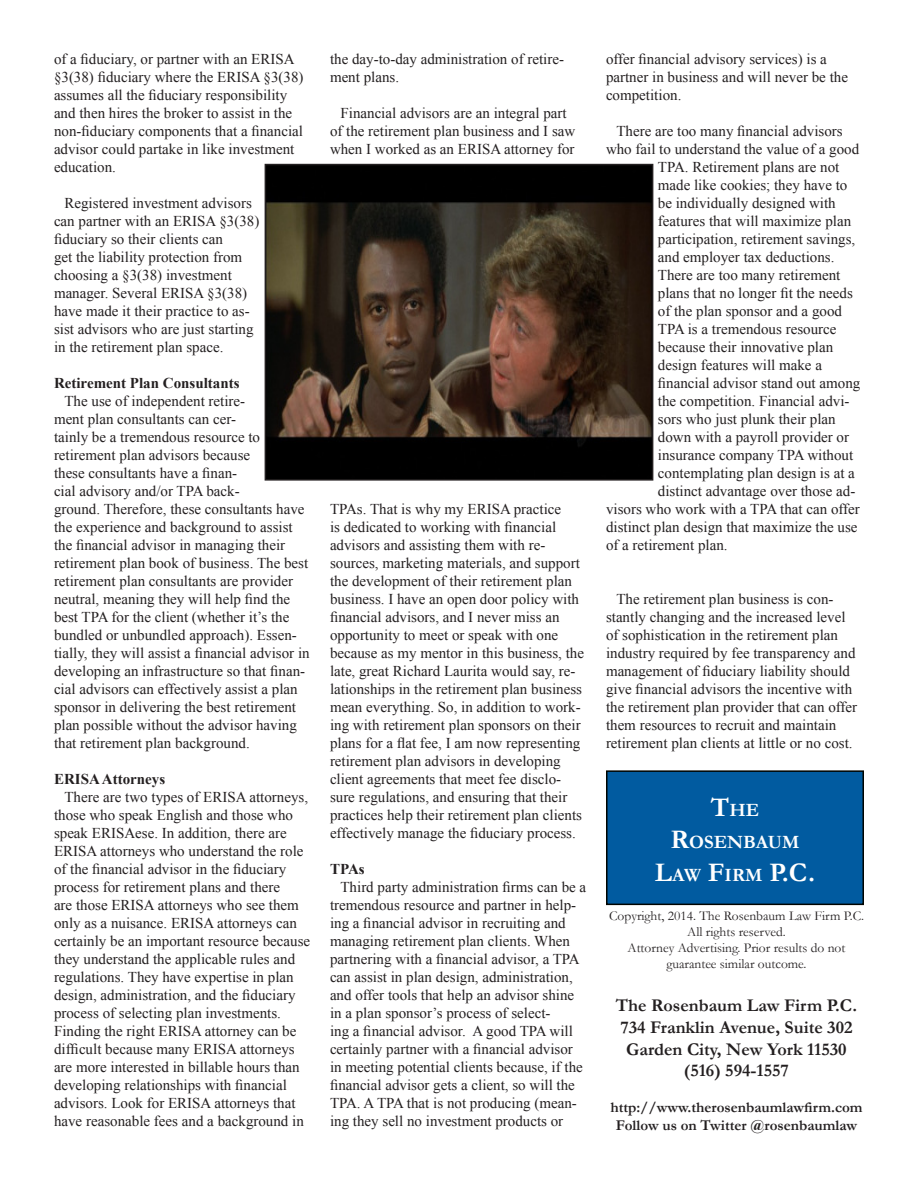
<style>
.page{position:relative;width:918px;height:1188px;background:#fff}
.page>*{position:absolute;margin:0;border:0;box-sizing:border-box;transform-origin:0 0}
.t1{font:700 27px "Garamond";color:#fff}
.t2{font:700 18.9px "Garamond";color:#fff}
.t3{font:700 18px "Garamond";color:#231f20}
.t4{font:15px/18px "Times New Roman";color:#231f20}
.t5{font:700 15px "Garamond";color:#231f20}
.t6{font:700 15px "Times New Roman";color:#231f20}
.t7{font:13.5px/16.2px "Garamond";color:#231f20;text-align:center}
.s1{font-size:27px}
.s2{font-size:18.9px}
</style>
<div class="page">
<div style="left:607px;top:771px;width:256px;height:133px;background:#015ba0"></div>
<div style="left:606px;top:770px;width:258px;height:135px;border:2px solid #000400"></div>
<img style="left:268px;top:167px;width:382px;height:311px">
<div style="left:265px;top:164px;width:388px;height:317px;border:2px solid #231f20"></div>
<p class="t4" style="left:54px;top:50px;width:251px">of a fiduciary, or partner with an ERISA §3(38) fiduciary where the ERISA §3(38) assumes all the fiduciary responsibility and then hires the broker to assist in the non-fiduciary components that a financial advisor could partake in like investment education.</p>
<p class="t4" style="left:54px;top:194px;width:207px;text-indent:10px">Registered investment advisors can partner with an ERISA §3(38) fiduciary so their clients can<br>get the liability protection from choosing a §3(38) investment manager. Several ERISA §3(38) have made it their practice to as&shy;sist advisors who are just starting in the retirement plan space.</p>
<p class="t6" style="left:54px;top:373px;width:187px">Retirement Plan Consultants</p>
<p class="t4" style="left:54px;top:392px;width:257px;text-indent:10px">The use of independent retire-<br>ment plan consultants can cer-<br>tainly be a tremendous resource to retirement plan advisors because<br>these consultants have a finan-<br>cial advisory and/or TPA back-<br>ground. Therefore, these consultants have the experience and background to assist the financial advisor in managing their retirement plan book of business. The best retirement plan consultants are provider neutral, meaning they will help find the best TPA for the client (whether it’s the bundled or unbundled approach). Essen&shy;tially, they will assist a financial advisor in developing an infrastructure so that finan&shy;cial advisors can effectively assist a plan sponsor in delivering the best retirement plan possible without the advisor having that retirement plan background.</p>
<p class="t6" style="left:54px;top:769px;width:113px">ERISA Attorneys</p>
<p class="t4" style="left:54px;top:788px;width:258px;text-indent:10px">There are two types of ERISA attorneys, those who speak English and those who speak ERISAese. In addition, there are ERISA attorneys who understand the role of the financial advisor in the fiduciary process for retirement plans and there<br>are those ERISA attorneys who see them only as a nuisance. ERISA attorneys can certainly be an important resource because they understand the applicable rules and regulations. They have expertise in plan design, administration, and the fiduciary process of selecting plan investments.<br>Finding the right ERISA attorney can be difficult because many ERISA attorneys are more interested in billable hours than developing relationships with financial advisors. Look for ERISA attorneys that have reasonable fees and a background in</p>
<p class="t4" style="left:330px;top:50px;width:236px">the day-to-day administration of retire&shy;ment plans.</p>
<p class="t4" style="left:330px;top:104px;width:247px;text-align:center">Financial advisors are an integral part<br>of the retirement plan business and I saw when I worked as an ERISA attorney for</p>
<p class="t4" style="left:330px;top:500px;width:256px">TPAs. That is why my ERISA practice<br>is dedicated to working with financial advisors and assisting them with re&shy;sources, marketing materials, and support the development of their retirement plan business. I have an open door policy with financial advisors, and I never miss an opportunity to meet or speak with one because as my mentor in this business, the late, great Richard Laurita would say, re&shy;lationships in the retirement plan business mean everything. So, in addition to work&shy;ing with retirement plan sponsors on their plans for a flat fee, I am now representing retirement plan advisors in developing client agreements that meet fee disclo&shy;sure regulations, and ensuring that their practices help their retirement plan clients effectively manage the fiduciary process.</p>
<p class="t6" style="left:330px;top:859px;width:36px">TPAs</p>
<p class="t4" style="left:330px;top:878px;width:258px;text-indent:10px">Third party administration firms can be a tremendous resource and partner in help&shy;ing a financial advisor in recruiting and managing retirement plan clients. When partnering with a financial advisor, a TPA can assist in plan design, administration, and offer tools that help an advisor shine in a plan sponsor’s process of select-<br>ing a financial advisor. A good TPA will certainly partner with a financial advisor in meeting potential clients because, if the financial advisor gets a client, so will the TPA. A TPA that is not producing (mean&shy;ing they sell no investment products or</p>
<p class="t4" style="left:606px;top:50px;width:244px">offer financial advisory services) is a partner in business and will never be the competition.</p>
<p class="t4" style="left:616px;top:122px;width:228px">There are too many financial advisors</p>
<p class="t4" style="left:606px;top:140px;width:255px">who fail to understand the value of a good</p>
<p class="t4" style="left:658px;top:158px;width:183px">TPA. Retirement plans are not</p>
<p class="t4" style="left:658px;top:176px;width:191px">made like cookies; they have to</p>
<p class="t4" style="left:658px;top:194px;width:179px">be individually designed with</p>
<p class="t4" style="left:658px;top:212px;width:195px">features that will maximize plan</p>
<p class="t4" style="left:658px;top:230px;width:199px">participation, retirement savings,</p>
<p class="t4" style="left:658px;top:248px;width:178px">and employer tax deductions.</p>
<p class="t4" style="left:658px;top:266px;width:184px">There are too many retirement</p>
<p class="t4" style="left:658px;top:284px;width:196px">plans that no longer fit the needs</p>
<p class="t4" style="left:658px;top:302px;width:186px">of the plan sponsor and a good</p>
<p class="t4" style="left:658px;top:320px;width:180px">TPA is a tremendous resource</p>
<p class="t4" style="left:658px;top:338px;width:177px">because their innovative plan</p>
<p class="t4" style="left:658px;top:356px;width:166px">design features will make a</p>
<p class="t4" style="left:658px;top:374px;width:204px">financial advisor stand out among</p>
<p class="t4" style="left:658px;top:392px;width:193px">the competition. Financial advi-</p>
<p class="t4" style="left:658px;top:410px;width:179px">sors who just plunk their plan</p>
<p class="t4" style="left:658px;top:428px;width:193px">down with a payroll provider or</p>
<p class="t4" style="left:658px;top:446px;width:197px">insurance company TPA without</p>
<p class="t4" style="left:658px;top:464px;width:199px">contemplating plan design is at a</p>
<p class="t4" style="left:658px;top:482px;width:199px">distinct advantage over those ad-</p>
<p class="t4" style="left:606px;top:500px;width:255px">visors who work with a TPA that can offer</p>
<p class="t4" style="left:606px;top:518px;width:253px">distinct plan design that maximize the use</p>
<p class="t4" style="left:606px;top:536px;width:123px">of a retirement plan.</p>
<p class="t4" style="left:606px;top:590px;width:253px;text-indent:10px">The retirement plan business is con&shy;stantly changing and the increased level of sophistication in the retirement plan industry required by fee transparency and management of fiduciary liability should give financial advisors the incentive with the retirement plan provider that can offer them resources to recruit and maintain retirement plan clients at little or no cost.</p>
<p class="t2" style="left:711px;top:797px;width:50px"><span class="s1">T</span>HE</p>
<p class="t2" style="left:670px;top:830px;width:131px"><span class="s1">R</span>OSENBAUM</p>
<p class="t1" style="left:655px;top:854px;width:162px">L<span class="s2">AW</span> F<span class="s2">IRM</span> P.C.</p>
<p class="t7" style="left:609px;top:907px;width:256px">Copyright, 2014. The Rosenbaum Law Firm P.C.<br>All rights reserved.</p>
<p class="t7" style="left:628px;top:939px;width:219px">Attorney Advertising. Prior results do not</p>
<p class="t7" style="left:666px;top:956px;width:142px">guarantee similar outcome.</p>
<p class="t3" style="left:616px;top:993px;width:243px">The Rosenbaum Law Firm P.C.</p>
<p class="t3" style="left:620px;top:1015px;width:234px">734 Franklin Avenue, Suite 302</p>
<p class="t3" style="left:626px;top:1037px;width:222px">Garden City, New York 11530</p>
<p class="t3" style="left:684px;top:1058px;width:107px">(516) 594-1557</p>
<p class="t5" style="left:610px;top:1097px;width:254px">http://www.therosenbaumlawfirm.com</p>
<p class="t5" style="left:616px;top:1115px;width:243px">Follow us on Twitter @rosenbaumlaw</p>
</div>
